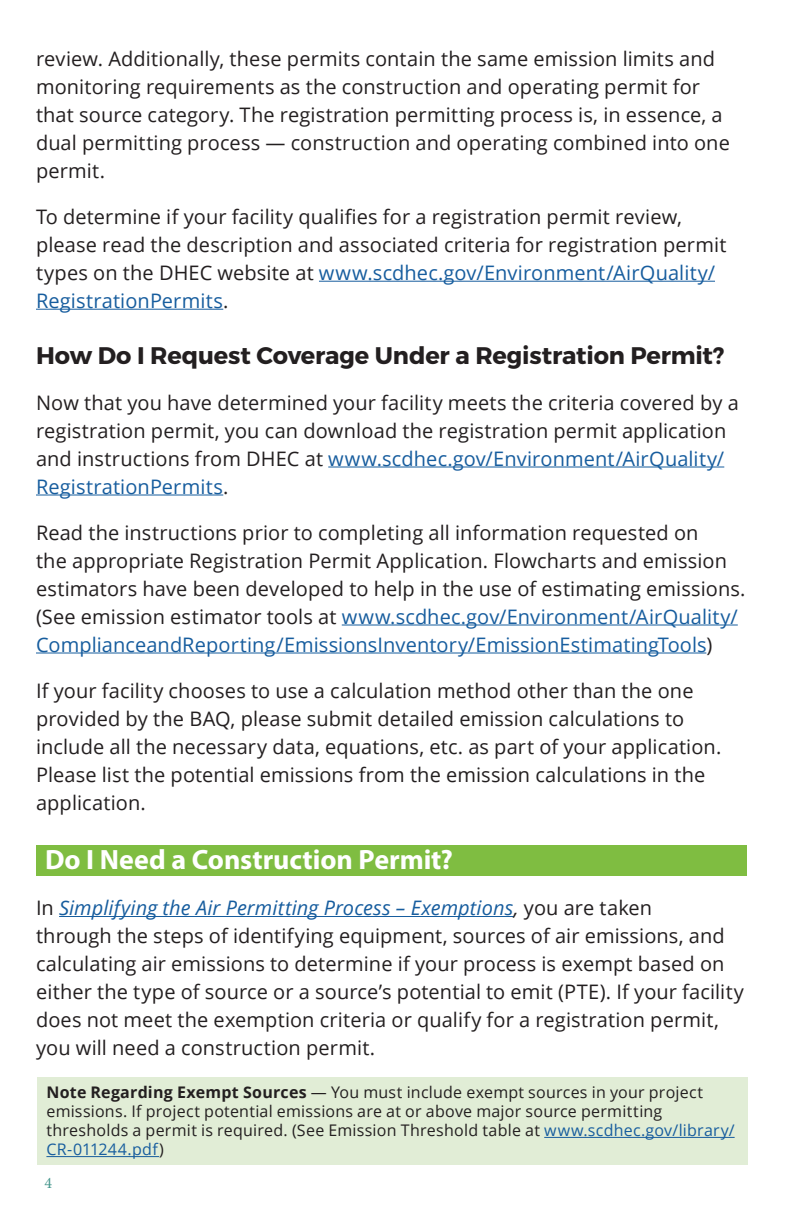
<style>
.page{position:relative;width:792px;height:1224px;background:#fff}
.page>*{position:absolute;margin:0;border:0;box-sizing:border-box;transform-origin:0 0}
.t1{font:700 28px "Myriad Pro";color:#fff}
.t2{font:700 24px "Montserrat";letter-spacing:-.01em;color:#231f20}
.t3{font:20px/28px "Open Sans";letter-spacing:.005em;color:#231f20}
.t4{font:16px/19.2px "Open Sans";letter-spacing:.015em;color:#231f20}
.t5{font:16px "Minion Pro";color:#46978d}
.s1{color:#175d9e}
.s2{font-style:italic;color:#175d9e}
.s3{font-style:italic}
.s4{font-weight:700}
</style>
<div class="page">
<hr style="left:319px;top:281px;width:396px;height:1px;background:#175d9e">
<hr style="left:36px;top:309px;width:187px;height:1px;background:#175d9e">
<hr style="left:328px;top:467px;width:396px;height:1px;background:#175d9e">
<hr style="left:36px;top:495px;width:187px;height:1px;background:#175d9e">
<hr style="left:342px;top:625px;width:396px;height:1px;background:#175d9e">
<hr style="left:36px;top:653px;width:670px;height:1px;background:#175d9e">
<div style="left:36px;top:846px;width:711px;height:30px;background:#7fbd41"></div>
<hr style="left:59px;top:916px;width:455px;height:1px;background:#175d9e">
<div style="left:37px;top:1077px;width:711px;height:87px;background:#e1edd6"></div>
<hr style="left:544px;top:1137px;width:191px;height:1px;background:#175d9e">
<hr style="left:46px;top:1156px;width:113px;height:1px;background:#175d9e">
<p class="t3" style="left:36px;top:44px;width:695px">review. Additionally, these permits contain the same emission limits and monitoring requirements as the construction and operating permit for that source category. The registration permitting process is, in essence, a dual permitting process — construction and operating combined into one permit.</p>
<p class="t3" style="left:36px;top:202px;width:692px">To determine if your facility qualifies for a registration permit review, please read the description and associated criteria for registration permit types on the DHEC website at <span class="s1">www.scdhec.gov/Environment/AirQuality/ RegistrationPermits</span>.</p>
<p class="t2" style="left:36px;top:340px;width:690px">How Do I Request Coverage Under a Registration Permit?</p>
<p class="t3" style="left:36px;top:388px;width:704px">Now that you have determined your facility meets the criteria covered by a registration permit, you can download the registration permit application and instructions from DHEC at <span class="s1">www.scdhec.gov/Environment/AirQuality/ RegistrationPermits</span>.</p>
<p class="t3" style="left:36px;top:518px;width:711px">Read the instructions prior to completing all information requested on<br>the appropriate Registration Permit Application. Flowcharts and emission estimators have been developed to help in the use of estimating emissions. (See emission estimator tools at <span class="s1">www.scdhec.gov/Environment/AirQuality/ ComplianceandReporting/EmissionsInventory/EmissionEstimatingTools</span>)</p>
<p class="t3" style="left:36px;top:676px;width:687px">If your facility chooses to use a calculation method other than the one provided by the BAQ, please submit detailed emission calculations to include all the necessary data, equations, etc. as part of your application.<br>Please list the potential emissions from the emission calculations in the application.</p>
<h1 class="t1" style="left:45px;top:841px;width:410px">Do I Need a Construction Permit?</h1>
<p class="t3" style="left:36px;top:893px;width:709px">In <span class="s2">Simplifying the Air Permitting Process – Exemptions</span><span class="s3">,</span> you are taken<br>through the steps of identifying equipment, sources of air emissions, and calculating air emissions to determine if your process is exempt based on either the type of source or a source’s potential to emit (PTE). If your facility does not meet the exemption criteria or qualify for a registration permit, you will need a construction permit.</p>
<p class="t4" style="left:46px;top:1082px;width:690px"><span class="s4">Note Regarding Exempt Sources</span> — You must include exempt sources in your project emissions. If project potential emissions are at or above major source permitting thresholds a permit is required. (See Emission Threshold table at <span class="s1">www.scdhec.gov/library/ CR-011244.pdf</span>)</p>
<p class="t5" style="left:44px;top:1172px;width:9px">4</p>
</div>
